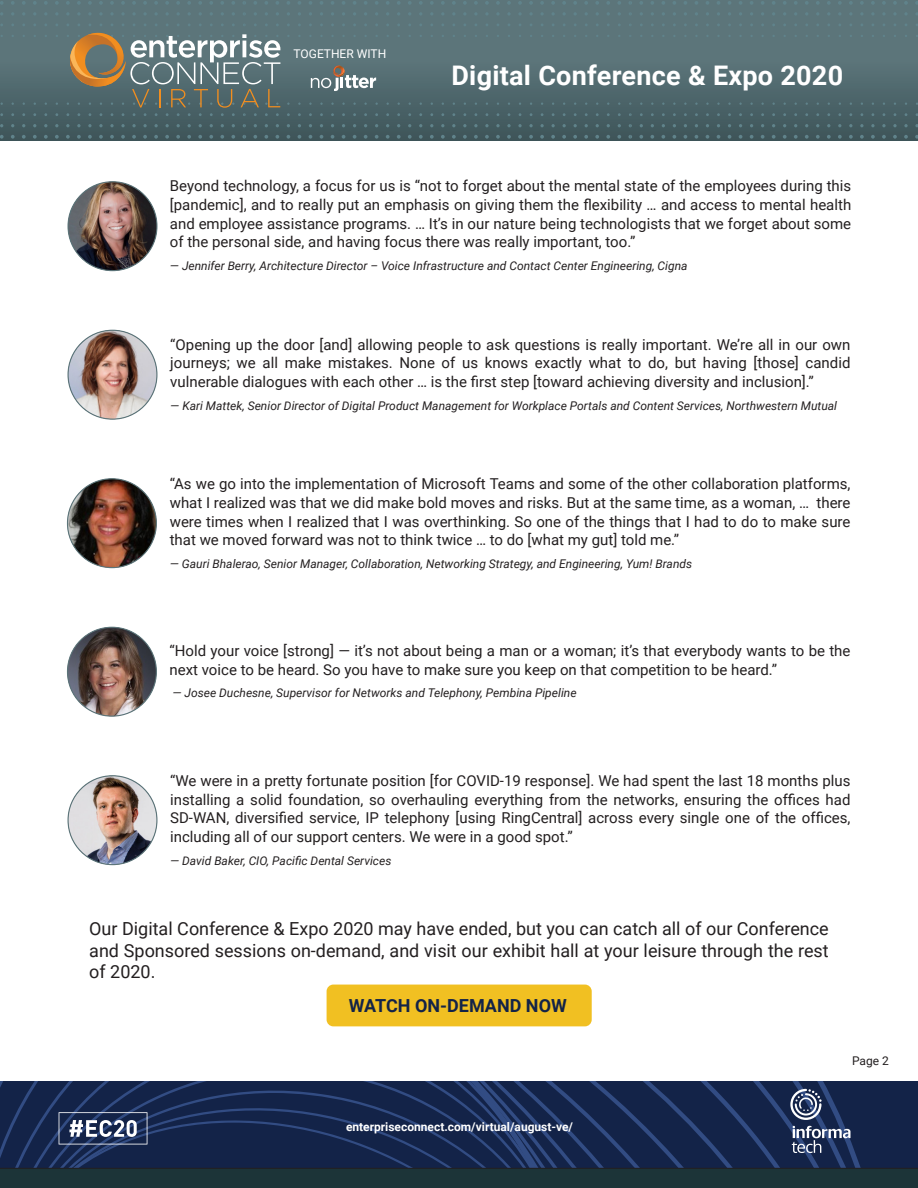
<style>
.page{position:relative;width:918px;height:1188px;background:#fff}
.page>*{position:absolute;margin:0;border:0;box-sizing:border-box;transform-origin:0 0}
.t1{font:700 27px "Roboto";letter-spacing:.01em;color:#fff}
.t2{font:18px/21.6px "Roboto";color:#231f20;text-align:justify}
.t3{font:700 18px "Roboto";color:#132348}
.t4{font:15px/18.8px "Roboto";color:#231f20;text-align:justify}
.t5{font:italic 12px "Roboto";color:#231f20}
.www{font:700 12px "Roboto";color:#fff}
.t6{font:12px "Roboto";color:#fff}
.t7{font:12px "Roboto";color:#231f20}
</style>
<div class="page">
<div style="left:893px;top:1081px;width:25px;height:87px;background:#132348"></div>
<svg style="left:0;top:1081px;width:893px;height:87px;background:#172850"></svg>
<div style="left:0;top:1168px;width:918px;height:20px;background:#1c3438"></div>
<svg style="left:790px;top:1089px;width:60px;height:64px;background:#455475"></svg>
<svg style="left:59px;top:1112px;width:88px;height:32px;background:#515e7d"></svg>
<svg style="left:0;top:0;width:918px;height:140px;background:#586f73"></svg>
<img style="left:68px;top:182px;width:89px;height:89px;border-radius:44px">
<img style="left:68px;top:330px;width:89px;height:89px;border-radius:44px">
<img style="left:67px;top:479px;width:89px;height:89px;border-radius:44px">
<img style="left:67px;top:627px;width:89px;height:89px;border-radius:44px">
<img style="left:68px;top:776px;width:89px;height:89px;border-radius:44px">
<div style="left:327px;top:985px;width:265px;height:41px;background:#f1c022;border-radius:7px"></div>
<p class="t6" style="left:294px;top:45px;width:94px">TOGETHER WITH</p>
<p class="t1" style="left:451px;top:57px;width:393px">Digital Conference &amp; Expo 2020</p>
<p class="t4" style="left:170px;top:176px;width:683px">Beyond technology, a focus for us is “not to forget about the mental state of the employees during this [pandemic], and to really put an emphasis on giving them the flexibility … and access to mental health and employee assistance programs. … It’s in our nature being technologists that we forget about some of the personal side, and having focus there was really important, too.”</p>
<p class="t5" style="left:170px;top:257px;width:519px">— Jennifer Berry, Architecture Director – Voice Infrastructure and Contact Center Engineering, Cigna</p>
<p class="t4" style="left:170px;top:334px;width:682px">“Opening up the door [and] allowing people to ask questions is really important. We’re all in our own journeys; we all make mistakes. None of us knows exactly what to do, but having [those] candid vulnerable dialogues with each other … is the first step [toward achieving diversity and inclusion].”</p>
<p class="t5" style="left:170px;top:397px;width:668px">— Kari Mattek, Senior Director of Digital Product Management for Workplace Portals and Content Services, Northwestern Mutual</p>
<p class="t4" style="left:170px;top:474px;width:682px">“As we go into the implementation of Microsoft Teams and some of the other collaboration platforms, what I realized was that we did make bold moves and risks. But at the same time, as a woman, … there were times when I realized that I was overthinking. So one of the things that I had to do to make sure that we moved forward was not to think twice … to do [what my gut] told me.”</p>
<p class="t5" style="left:170px;top:555px;width:524px">— Gauri Bhalerao, Senior Manager, Collaboration, Networking Strategy, and Engineering, Yum! Brands</p>
<p class="t4" style="left:170px;top:641px;width:682px">“Hold your voice [strong] — it’s not about being a man or a woman; it’s that everybody wants to be the next voice to be heard. So you have to make sure you keep on that competition to be heard.”</p>
<p class="t5" style="left:172px;top:685px;width:406px">— Josee Duchesne, Supervisor for Networks and Telephony, Pembina Pipeline</p>
<p class="t4" style="left:170px;top:771px;width:682px">“We were in a pretty fortunate position [for COVID-19 response]. We had spent the last 18 months plus installing a solid foundation, so overhauling everything from the networks, ensuring the offices had SD-WAN, diversified service, IP telephony [using RingCentral] across every single one of the offices, including all of our support centers. We were in a good spot.”</p>
<p class="t5" style="left:170px;top:852px;width:223px">— David Baker, CIO, Pacific Dental Services</p>
<p class="t2" style="left:89px;top:917px;width:741px">Our Digital Conference &amp; Expo 2020 may have ended, but you can catch all of our Conference and Sponsored sessions on-demand, and visit our exhibit hall at your leisure through the rest of 2020.</p>
<p class="t3" style="left:349px;top:993px;width:220px">WATCH ON-DEMAND NOW</p>
<p class="www" style="left:346px;top:1118px;width:229px">enterpriseconnect.com/virtual/august-ve/</p>
<p class="t7" style="left:852px;top:1052px;width:38px">Page 2</p>
</div>
